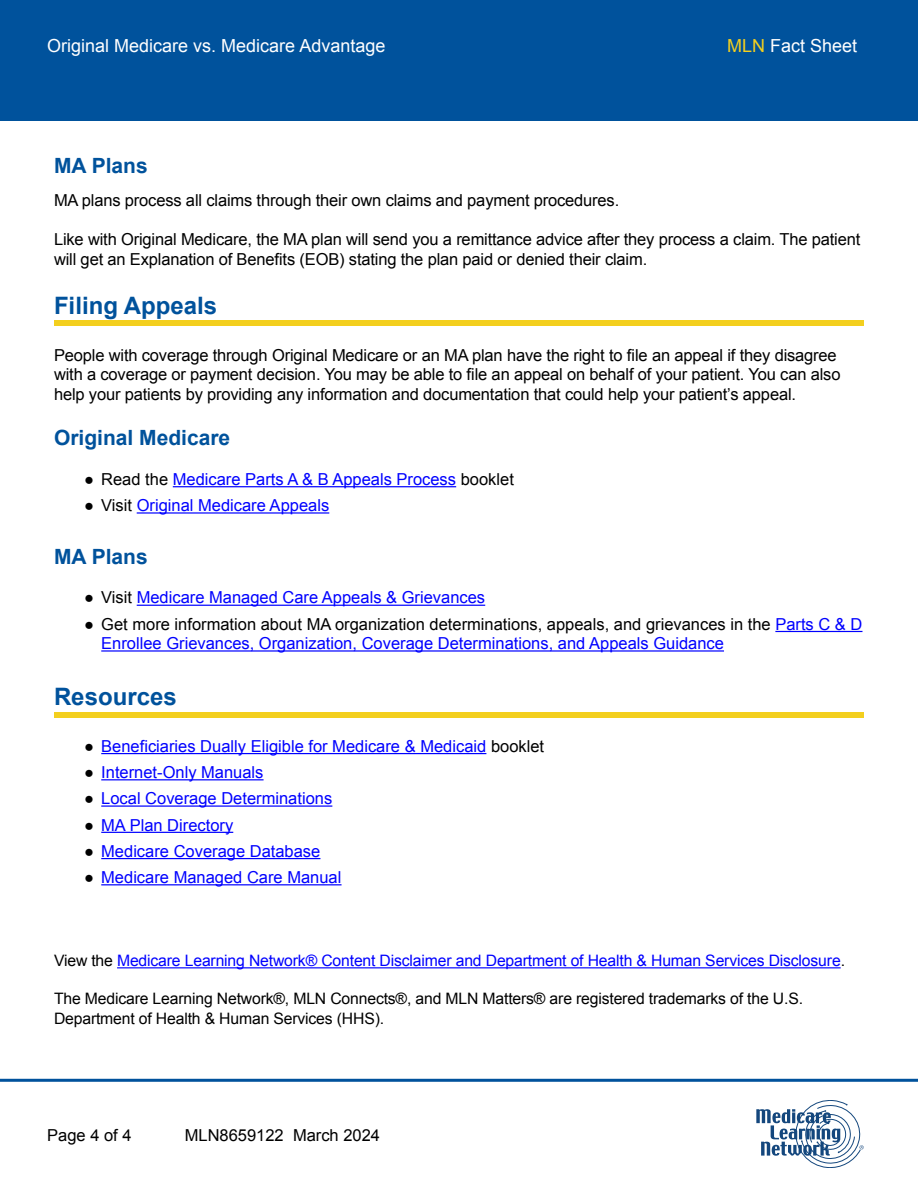
<style>
.page{position:relative;width:918px;height:1188px;background:#fff}
.page>*{position:absolute;margin:0;border:0;box-sizing:border-box;transform-origin:0 0}
.t1{font:700 24px "Arial";color:#00529c}
.t2{font:700 21px "Arial";color:#00529c}
.t3{font:18px "Arial";color:#fff}
.Paragraph_Text{font:16.5px/19.8px "Arial";letter-spacing:-.01em;color:#000}
.t4{font:16.5px/19.5px "Arial";color:#00f}
.Paragraph_Text-2{font:15.75px/19.8px "Arial";letter-spacing:-.01em;color:#000}
.Paragraph_Text-3{font:15.75px "Arial";letter-spacing:-.01em;color:#00f}
.s1{color:#f3cf1e}
.s2{color:#000}
</style>
<div class="page">
<div style="left:0;top:0;width:918px;height:120px;background:#00529c"></div>
<hr style="left:0;top:1079px;width:918px;height:3px;background:#00529c">
<svg style="left:756px;top:1100px;width:108px;height:68px"></svg>
<div style="left:54px;top:321px;width:810px;height:5px;background:#f3cf1e"></div>
<hr style="left:173px;top:486px;width:283px;height:1px;background:#00f">
<hr style="left:137px;top:512px;width:192px;height:2px;background:#00f">
<hr style="left:137px;top:605px;width:348px;height:1px;background:#00f">
<hr style="left:775px;top:631px;width:87px;height:1px;background:#00f">
<hr style="left:101px;top:650px;width:623px;height:2px;background:#00f">
<div style="left:54px;top:712px;width:810px;height:5px;background:#f3cf1e"></div>
<hr style="left:101px;top:753px;width:385px;height:1px;background:#00f">
<hr style="left:101px;top:779px;width:163px;height:1px;background:#00f">
<hr style="left:101px;top:805px;width:231px;height:2px;background:#00f">
<hr style="left:101px;top:832px;width:132px;height:1px;background:#00f">
<hr style="left:101px;top:858px;width:219px;height:1px;background:#00f">
<hr style="left:101px;top:884px;width:241px;height:1px;background:#00f">
<hr style="left:117px;top:967px;width:724px;height:1px;background:#00f">
<p class="t3" style="left:47px;top:34px;width:340px">Original Medicare vs. Medicare Advantage</p>
<p class="t3" style="left:727px;top:34px;width:132px"><span class="s1">MLN</span> Fact Sheet</p>
<h3 class="t2" style="left:54px;top:151px;width:95px">MA Plans</h3>
<p class="Paragraph_Text" style="left:54px;top:190px;width:567px">MA plans process all claims through their own claims and payment procedures.</p>
<p class="Paragraph_Text" style="left:54px;top:230px;width:808px">Like with Original Medicare, the MA plan will send you a remittance advice after they process a claim. The patient will get an Explanation of Benefits (EOB) stating the plan paid or denied their claim.</p>
<h2 class="t1" style="left:54px;top:290px;width:165px">Filing Appeals</h2>
<p class="Paragraph_Text" style="left:54px;top:345px;width:788px">People with coverage through Original Medicare or an MA plan have the right to file an appeal if they disagree with a coverage or payment decision. You may be able to file an appeal on behalf of your patient. You can also help your patients by providing any information and documentation that could help your patient’s appeal.</p>
<h3 class="t2" style="left:54px;top:424px;width:178px">Original Medicare</h3>
<p class="t4" style="left:84px;top:470px;width:431px"><span class="s2">● Read the</span> Medicare Parts A &amp; B Appeals Process <span class="s2">booklet</span></p>
<p class="t4" style="left:84px;top:496px;width:247px"><span class="s2">● Visit</span> Original Medicare Appeals</p>
<h3 class="t2" style="left:54px;top:543px;width:95px">MA Plans</h3>
<p class="t4" style="left:84px;top:588px;width:403px"><span class="s2">● Visit</span> Medicare Managed Care Appeals &amp; Grievances</p>
<p class="t4" style="left:101px;top:614px;width:763px;text-indent:-17px"><span class="s2">● Get more information about MA organization determinations, appeals, and grievances in the</span> Parts C &amp; D<br>Enrollee Grievances, Organization, Coverage Determinations, and Appeals Guidance</p>
<h2 class="t1" style="left:54px;top:681px;width:124px">Resources</h2>
<p class="t4" style="left:84px;top:736px;width:462px"><span class="s2">●</span> Beneficiaries Dually Eligible for Medicare &amp; Medicaid <span class="s2">booklet</span></p>
<p class="t4" style="left:84px;top:763px;width:181px"><span class="s2">●</span> Internet-Only Manuals</p>
<p class="t4" style="left:84px;top:789px;width:250px"><span class="s2">●</span> Local Coverage Determinations</p>
<p class="t4" style="left:84px;top:815px;width:151px"><span class="s2">●</span> MA Plan Directory</p>
<p class="t4" style="left:84px;top:841px;width:238px"><span class="s2">●</span> Medicare Coverage Database</p>
<p class="t4" style="left:84px;top:868px;width:259px"><span class="s2">●</span> Medicare Managed Care Manual</p>
<p class="Paragraph_Text-3" style="left:54px;top:950px;width:793px"><span class="s2">View the</span> Medicare Learning Network® Content Disclaimer and Department of Health &amp; Human Services Disclosure<span class="s2">.</span></p>
<p class="Paragraph_Text-2" style="left:54px;top:989px;width:751px">The Medicare Learning Network®, MLN Connects®, and MLN Matters® are registered trademarks of the U.S.<br>Department of Health &amp; Human Services (HHS).</p>
<p class="Paragraph_Text" style="left:47px;top:1125px;width:86px">Page 4 of 4</p>
<p class="Paragraph_Text" style="left:185px;top:1125px;width:197px">MLN8659122 March 2024</p>
</div>
